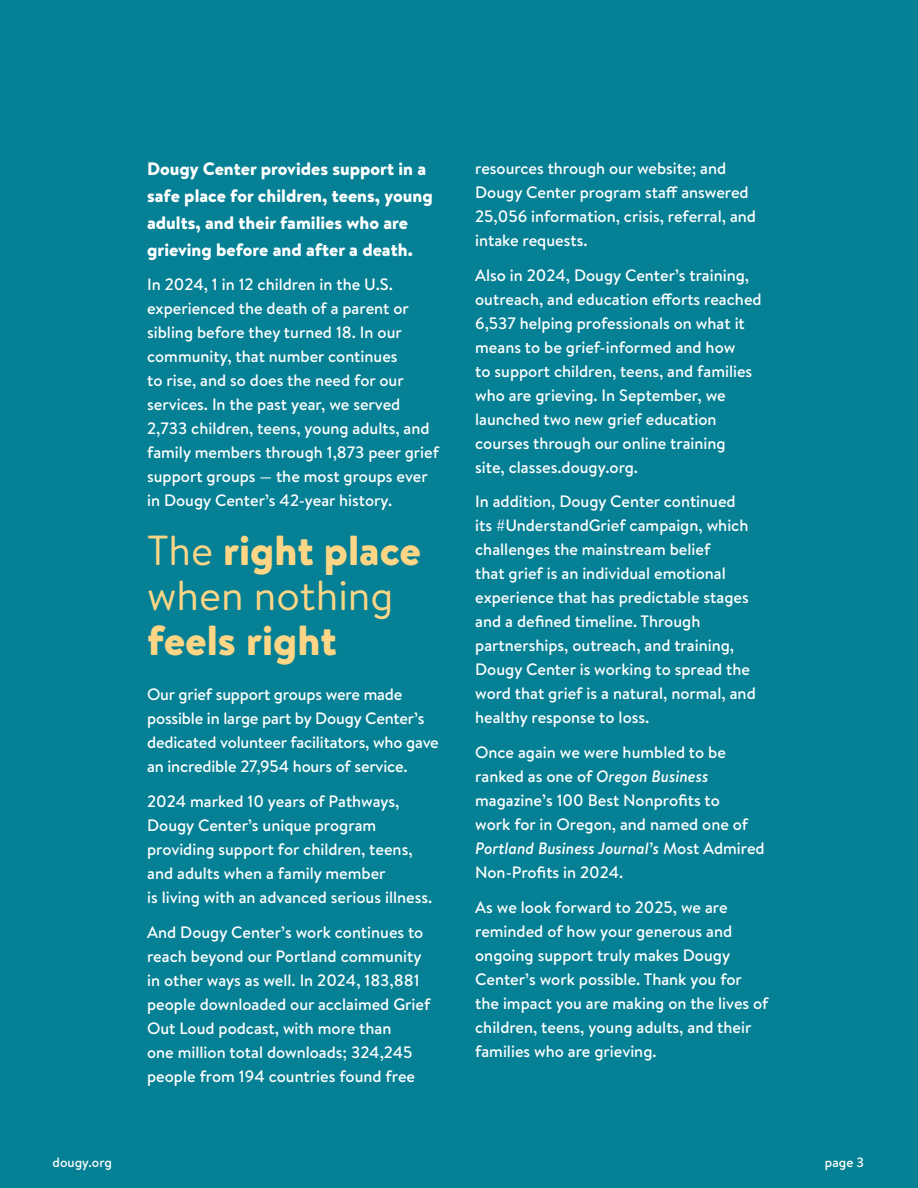
<style>
.page{position:relative;width:918px;height:1188px;background:#058094}
.page>*{position:absolute;margin:0;border:0;box-sizing:border-box;transform-origin:0 0}
.t1{font:42px/45.2px "Brandon Text";color:#ffd686}
.t2{font:900 42px "Brandon Text";color:#ffd686}
.t3{font:900 18px/27px "Brandon Text";color:#fff}
.t4{font:500 16.5px/24px "Brandon Text";color:#fff}
.t5{font:500 13.5px "Brandon Text";color:#fff}
.s1{font-weight:900}
.s2{font-style:italic}
</style>
<div class="page">
<p class="t3" style="left:147px;top:155px;width:287px">Dougy Center provides support in a safe place for children, teens, young adults, and their families who are grieving before and after a death.</p>
<p class="t4" style="left:147px;top:272px;width:293px">In 2024, 1 in 12 children in the U.S. experienced the death of a parent or sibling before they turned 18. In our community, that number continues<br>to rise, and so does the need for our services. In the past year, we served 2,733 children, teens, young adults, and family members through 1,873 peer grief support groups — the most groups ever in Dougy Center’s 42-year history.</p>
<h1 class="t1" style="left:147px;top:527px;width:276px">The <span class="s1">right place </span>when nothing</h1>
<h1 class="t2" style="left:147px;top:611px;width:191px">feels right</h1>
<p class="t4" style="left:147px;top:682px;width:293px">Our grief support groups were made possible in large part by Dougy Center’s dedicated volunteer facilitators, who gave an incredible 27,954 hours of service.</p>
<p class="t4" style="left:147px;top:789px;width:287px">2024 marked 10 years of Pathways, Dougy Center’s unique program providing support for children, teens, and adults when a family member<br>is living with an advanced serious illness.</p>
<p class="t4" style="left:147px;top:920px;width:285px">And Dougy Center’s work continues to reach beyond our Portland community in other ways as well. In 2024, 183,881 people downloaded our acclaimed Grief Out Loud podcast, with more than<br>one million total downloads; 324,245 people from 194 countries found free</p>
<p class="t4" style="left:475px;top:156px;width:282px">resources through our website; and Dougy Center program staff answered 25,056 information, crisis, referral, and intake requests.</p>
<p class="t4" style="left:475px;top:262px;width:288px">Also in 2024, Dougy Center’s training, outreach, and education efforts reached 6,537 helping professionals on what it means to be grief-informed and how<br>to support children, teens, and families who are grieving. In September, we launched two new grief education courses through our online training<br>site, classes.dougy.org.</p>
<p class="t4" style="left:475px;top:489px;width:282px">In addition, Dougy Center continued its #UnderstandGrief campaign, which challenges the mainstream belief<br>that grief is an individual emotional experience that has predictable stages and a defined timeline. Through partnerships, outreach, and training, Dougy Center is working to spread the word that grief is a natural, normal, and healthy response to loss.</p>
<p class="t4" style="left:475px;top:740px;width:291px">Once again we were humbled to be ranked as one of <span class="s2">Oregon Business </span>magazine’s 100 Best Nonprofits to<br>work for in Oregon, and named one of<br><span class="s2">Portland Business Journal’s</span> Most Admired<br>Non-Profits in 2024.</p>
<p class="t4" style="left:475px;top:895px;width:295px">As we look forward to 2025, we are reminded of how your generous and ongoing support truly makes Dougy Center’s work possible. Thank you for the impact you are making on the lives of children, teens, young adults, and their families who are grieving.</p>
<p class="t5" style="left:53px;top:1153px;width:61px">dougy.org</p>
<p class="t5" style="left:825px;top:1153px;width:41px">page 3</p>
</div>
